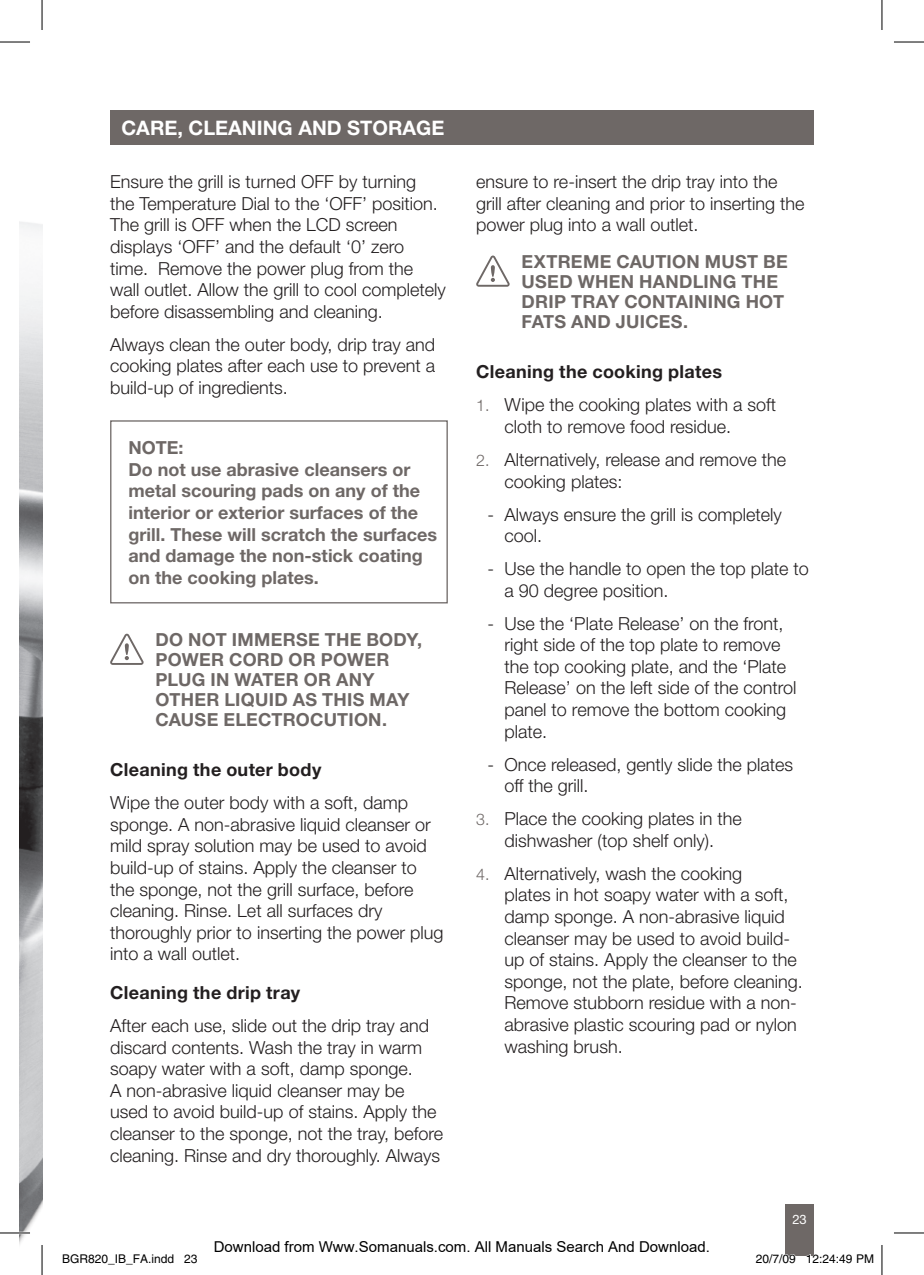
<style>
.page{position:relative;width:924px;height:1275px;background:#fff}
.page>*{position:absolute;margin:0;border:0;box-sizing:border-box;transform-origin:0 0}
.t1{font:700 20px "Helvetica Neue";color:#fff}
.t2{font:300 18px/21.6px "Helvetica Neue";color:#231f20}
.t3{font:700 18px/21.6px "Helvetica Neue";color:#6e6866}
.t4{font:700 18px "Helvetica Neue";letter-spacing:.02em;color:#231f20}
.t5{font:300 16px "Helvetica Neue";color:#6e6866}
.t6{font:15px "Arial";color:#000}
.t7{font:13px "Helvetica Neue";color:#fff}
.t8{font:12px "Helvetica";color:#000}
</style>
<div class="page">
<div style="left:785px;top:1204px;width:28px;height:51px;background:#6e6866"></div>
<div style="left:110px;top:110px;width:703px;height:34px;background:#6e6866"></div>
<div style="left:110px;top:420px;width:337px;height:183px;border:1px solid #6e6866"></div>
<img style="left:19px;top:221px;width:23px;height:1024px">
<svg style="left:110px;top:633px;width:34px;height:32px"></svg>
<svg style="left:476px;top:255px;width:33px;height:32px"></svg>
<hr style="left:0;top:1231px;width:30px;height:3px;background:#fff">
<hr style="left:0;top:42px;width:30px;height:1px;background:#000">
<hr style="left:893px;top:42px;width:30px;height:1px;background:#000">
<hr style="left:0;top:1232px;width:30px;height:1px;background:#000">
<hr style="left:893px;top:1232px;width:30px;height:1px;background:#000">
<hr style="left:42px;top:0;width:1px;height:30px;background:#000">
<hr style="left:42px;top:1245px;width:1px;height:30px;background:#000">
<hr style="left:881px;top:0;width:1px;height:30px;background:#000">
<hr style="left:881px;top:1245px;width:1px;height:30px;background:#000">
<svg style="left:806px;top:1250px;width:8px;height:6px"></svg>
<p class="t1" style="left:121px;top:115px;width:15px">care</p>
<p class="t1" style="left:177px;top:115px;width:25px">, cleaning</p>
<p class="t1" style="left:298px;top:115px;width:16px">and</p>
<p class="t1" style="left:347px;top:115px;width:15px">storage</p>
<p class="t2" style="left:110px;top:171px;width:337px">Ensure the grill is turned OFF by turning<br>the Temperature Dial to the ‘OFF’ position.<br>The grill is OFF when the LCD screen displays ‘OFF’ and the default ‘0’ zero time. Remove the power plug from the wall outlet. Allow the grill to cool completely before disassembling and cleaning.</p>
<p class="t2" style="left:110px;top:333px;width:326px;text-align:justify">Always clean the outer body, drip tray and cooking plates after each use to prevent a build-up of ingredients.</p>
<p class="t3" style="left:128px;top:436px;width:310px">NOTE:<br>Do not use abrasive cleansers or metal scouring pads on any of the interior or exterior surfaces of the grill. These will scratch the surfaces and damage the non-stick coating on the cooking plates.</p>
<p class="t3" style="left:155px;top:628px;width:46px">Do not</p>
<p class="t3" style="left:232px;top:628px;width:14px">immerse</p>
<p class="t3" style="left:325px;top:628px;width:13px">the</p>
<p class="t3" style="left:366px;top:628px;width:14px">bod</p>
<p class="t3" style="left:406px;top:628px;width:17px">y,</p>
<p class="t3" style="left:155px;top:648px;width:88px">power cord</p>
<p class="t3" style="left:288px;top:648px;width:89px">or power</p>
<p class="t3" style="left:155px;top:668px;width:13px">plug</p>
<p class="t3" style="left:210px;top:668px;width:54px">in water</p>
<p class="t3" style="left:304px;top:668px;width:72px">or any</p>
<p class="t3" style="left:155px;top:688px;width:14px">other</p>
<p class="t3" style="left:224px;top:688px;width:12px">liquid</p>
<p class="t3" style="left:293px;top:688px;width:41px">as this</p>
<p class="t3" style="left:369px;top:688px;width:42px">may</p>
<p class="t3" style="left:155px;top:708px;width:14px">cause</p>
<p class="t3" style="left:223px;top:708px;width:13px">electrocution</p>
<p class="t3" style="left:382px;top:708px;width:7px">.</p>
<p class="t4" style="left:110px;top:758px;width:213px">Cleaning the outer body</p>
<p class="t2" style="left:110px;top:791px;width:335px">Wipe the outer body with a soft, damp sponge. A non-abrasive liquid cleanser or mild spray solution may be used to avoid build-up of stains. Apply the cleanser to the sponge, not the grill surface, before cleaning. Rinse. Let all surfaces dry thoroughly prior to inserting the power plug into a wall outlet.</p>
<p class="t4" style="left:110px;top:981px;width:192px">Cleaning the drip tray</p>
<p class="t2" style="left:110px;top:1014px;width:334px">After each use, slide out the drip tray and discard contents. Wash the tray in warm soapy water with a soft, damp sponge.<br>A non-abrasive liquid cleanser may be used to avoid build-up of stains. Apply the cleanser to the sponge, not the tray, before cleaning. Rinse and dry thoroughly. Always</p>
<p class="t2" style="left:476px;top:171px;width:330px">ensure to re-insert the drip tray into the grill after cleaning and prior to inserting the power plug into a wall outlet.</p>
<p class="t3" style="left:521px;top:251px;width:39px">Extreme</p>
<p class="t3" style="left:616px;top:251px;width:13px">caution</p>
<p class="t3" style="left:704px;top:251px;width:14px">must</p>
<p class="t3" style="left:762px;top:251px;width:13px">be</p>
<p class="t3" style="left:521px;top:271px;width:14px">used</p>
<p class="t3" style="left:577px;top:271px;width:31px">when</p>
<p class="t3" style="left:638px;top:271px;width:13px">handling</p>
<p class="t3" style="left:741px;top:271px;width:13px">the</p>
<p class="t3" style="left:521px;top:291px;width:12px">drip</p>
<p class="t3" style="left:571px;top:291px;width:14px">tra</p>
<p class="t3" style="left:607px;top:291px;width:30px">y containing</p>
<p class="t3" style="left:745px;top:291px;width:14px">hot</p>
<p class="t3" style="left:521px;top:311px;width:12px">fats</p>
<p class="t3" style="left:571px;top:311px;width:15px">and</p>
<p class="t3" style="left:615px;top:311px;width:13px">juices</p>
<p class="t3" style="left:682px;top:311px;width:7px">.</p>
<p class="t4" style="left:476px;top:361px;width:247px">Cleaning the cooking plates</p>
<p class="t2" style="left:504px;top:394px;width:273px">Wipe the cooking plates with a soft cloth to remove food residue.</p>
<p class="t2" style="left:504px;top:448px;width:283px">Alternatively, release and remove the cooking plates:</p>
<p class="t2" style="left:504px;top:503px;width:279px;text-indent:-17px">- Always ensure the grill is completely cool.</p>
<p class="t2" style="left:504px;top:557px;width:306px;text-indent:-17px">- Use the handle to open the top plate to a 90 degree position.</p>
<p class="t2" style="left:504px;top:612px;width:293px;text-indent:-17px">- Use the ‘Plate Release’ on the front, right side of the top plate to remove the top cooking plate, and the ‘Plate<br>Release’ on the left side of the control panel to remove the bottom cooking plate.</p>
<p class="t2" style="left:504px;top:753px;width:290px;text-indent:-17px">- Once released, gently slide the plates off the grill.</p>
<p class="t2" style="left:504px;top:807px;width:239px">Place the cooking plates in the dishwasher (top shelf only).</p>
<p class="t2" style="left:504px;top:862px;width:300px">Alternatively, wash the cooking<br>plates in hot soapy water with a soft, damp sponge. A non-abrasive liquid cleanser may be used to avoid build&shy;up of stains. Apply the cleanser to the sponge, not the plate, before cleaning.<br>Remove stubborn residue with a non&shy;abrasive plastic scouring pad or nylon washing brush.</p>
<p class="t5" style="left:476px;top:396px;width:15px">1.</p>
<p class="t5" style="left:476px;top:450px;width:15px">2.</p>
<p class="t5" style="left:476px;top:809px;width:15px">3.</p>
<p class="t5" style="left:476px;top:864px;width:15px">4.</p>
<p class="t7" style="left:792px;top:1211px;width:16px">23</p>
<p class="t6" style="left:214px;top:1238px;width:497px">Download from Www.Somanuals.com. All Manuals Search And Download.</p>
<p class="t8" style="left:62px;top:1251px;width:137px">BGR820_IB_FA.indd 23</p>
<p class="t8" style="left:755px;top:1251px;width:120px">20/7/09 12:24:49 PM</p>
</div>
